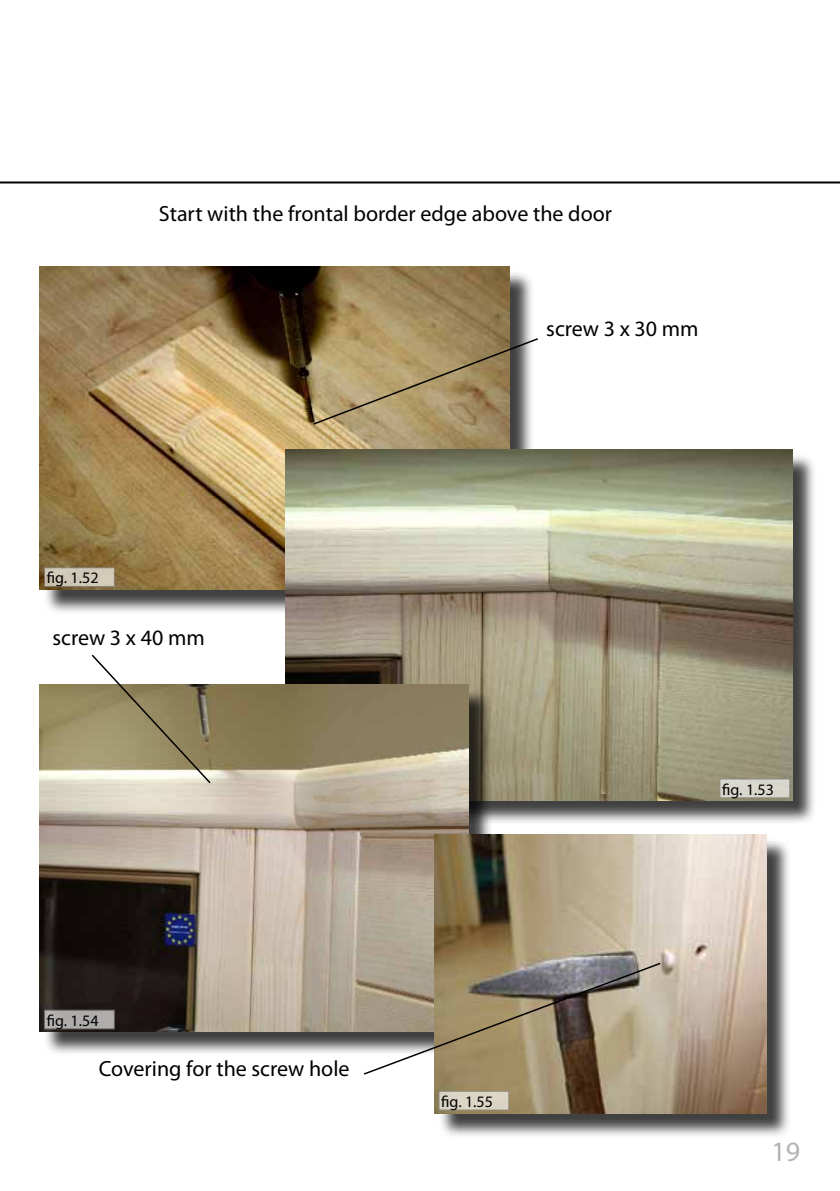
<style>
.page{position:relative;width:840px;height:1191px;background:#fff}
.page>*{position:absolute;margin:0;border:0;box-sizing:border-box;transform-origin:0 0}
.t1{font:28px "Myriad Pro";color:#b1b3b4}
.t2{font:22px "Myriad Pro";color:#000}
.t3{font:16px "Myriad Pro";color:#000}
</style>
<div class="page">
<hr style="left:0;top:181px;width:839px;height:2px;background:#000">
<div style="left:43px;top:270px;width:491px;height:344px;background:#000;opacity:.75"></div>
<img style="left:40px;top:267px;width:469px;height:323px">
<div style="left:44px;top:567px;width:71px;height:20px;background:#d1c9b8;border:1px solid #87888a"></div>
<div style="left:288px;top:453px;width:528px;height:372px;background:#000;opacity:.75"></div>
<img style="left:285px;top:450px;width:506px;height:350px">
<div style="left:43px;top:688px;width:450px;height:368px;background:#000;opacity:.75"></div>
<img style="left:40px;top:685px;width:428px;height:346px">
<div style="left:719px;top:778px;width:70px;height:20px;background:#d9d7cd;border:1px solid #87888a"></div>
<div style="left:44px;top:1009px;width:71px;height:20px;background:#afacac;border:1px solid #87888a"></div>
<svg style="left:311px;top:337px;width:227px;height:89px;background:#a8956e"></svg>
<svg style="left:90px;top:654px;width:122px;height:131px"></svg>
<div style="left:437px;top:837px;width:353px;height:301px;background:#000;opacity:.75"></div>
<img style="left:434px;top:834px;width:331px;height:280px">
<div style="left:438px;top:1090px;width:71px;height:20px;background:#dbd5c6;border:1px solid #87888a"></div>
<svg style="left:362px;top:961px;width:299px;height:115px;background:#9a8e78"></svg>
<p class="t2" style="left:159px;top:200px;width:454px">Start with the frontal border edge above the door</p>
<p class="t2" style="left:546px;top:315px;width:154px">screw 3 x 30 mm</p>
<p class="t3" style="left:47px;top:568px;width:53px">fig. 1.52</p>
<p class="t2" style="left:52px;top:624px;width:154px">screw 3 x 40 mm</p>
<p class="t3" style="left:47px;top:1010px;width:53px">fig. 1.54</p>
<p class="t2" style="left:99px;top:1055px;width:252px">Covering for the screw hole</p>
<p class="t3" style="left:441px;top:1091px;width:53px">fig. 1.55</p>
<p class="t3" style="left:721px;top:779px;width:53px">fig. 1.53</p>
<p class="t1" style="left:771px;top:1134px;width:30px">19</p>
</div>
